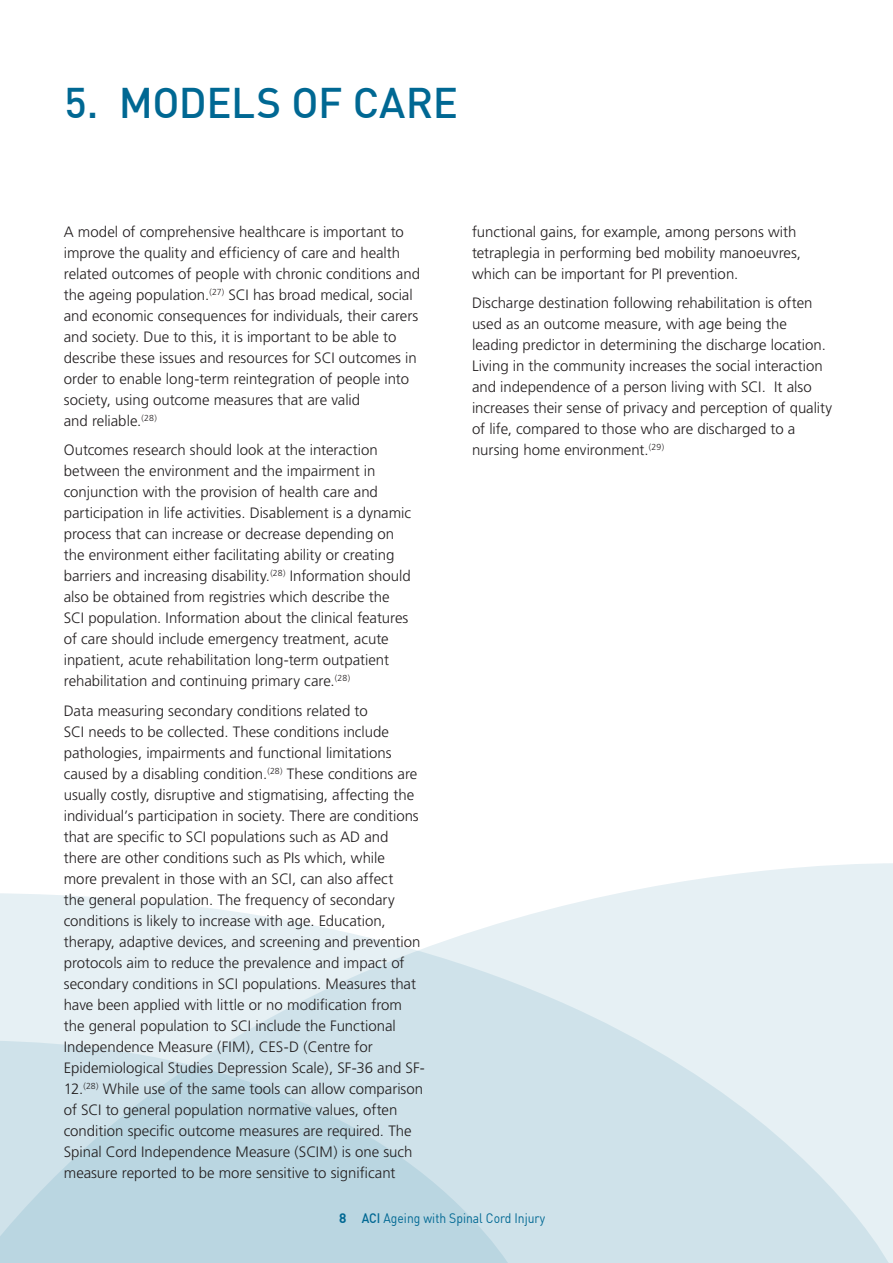
<style>
.page{position:relative;width:893px;height:1263px;background:#fff}
.page>*{position:absolute;margin:0;border:0;box-sizing:border-box;transform-origin:0 0}
.t1{font:500 42px "DIN";color:#006893}
.t2{font:300 15px/21px "Frutiger";color:#231f20}
.t3{font:13.5px "DIN";color:#006893;scale:.9 1}
.s1{font-weight:700}
.s2{font-weight:500}
</style>
<div class="page">
<svg style="left:622px;top:863px;width:271px;height:400px;fill:#e6f0f4"></svg>
<svg style="left:0;top:893px;width:892px;height:370px;background:#dfebf0"></svg>
<svg style="left:0;top:1040px;width:515px;height:223px;background:#c4dbe5"></svg>
<h1 class="t1" style="left:65px;top:76px;width:114px">5. MODELS</h1>
<h1 class="t1" style="left:291px;top:76px;width:115px">OF CARE</h1>
<p class="t2" style="left:64px;top:221px;width:358px">A model of comprehensive healthcare is important to improve the quality and efficiency of care and health related outcomes of people with chronic conditions and the ageing population.<sup>(27)</sup> SCI has broad medical, social and economic consequences for individuals, their carers and society. Due to this, it is important to be able to describe these issues and resources for SCI outcomes in order to enable long-term reintegration of people into society, using outcome measures that are valid<br>and reliable.<sup>(28)</sup></p>
<p class="t2" style="left:64px;top:440px;width:349px">Outcomes research should look at the interaction between the environment and the impairment in conjunction with the provision of health care and participation in life activities. Disablement is a dynamic process that can increase or decrease depending on the environment either facilitating ability or creating barriers and increasing disability.<sup>(28)</sup> Information should also be obtained from registries which describe the SCI population. Information about the clinical features of care should include emergency treatment, acute inpatient, acute rehabilitation long-term outpatient rehabilitation and continuing primary care.<sup>(28)</sup></p>
<p class="t2" style="left:64px;top:700px;width:363px">Data measuring secondary conditions related to<br>SCI needs to be collected. These conditions include pathologies, impairments and functional limitations caused by a disabling condition.<sup>(28)</sup> These conditions are usually costly, disruptive and stigmatising, affecting the individual’s participation in society. There are conditions that are specific to SCI populations such as AD and there are other conditions such as PIs which, while<br>more prevalent in those with an SCI, can also affect<br>the general population. The frequency of secondary conditions is likely to increase with age. Education, therapy, adaptive devices, and screening and prevention protocols aim to reduce the prevalence and impact of secondary conditions in SCI populations. Measures that have been applied with little or no modification from the general population to SCI include the Functional Independence Measure (FIM), CES-D (Centre for Epidemiological Studies Depression Scale), SF-36 and SF-12.<sup>(28)</sup> While use of the same tools can allow comparison of SCI to general population normative values, often condition specific outcome measures are required. The Spinal Cord Independence Measure (SCIM) is one such measure reported to be more sensitive to significant</p>
<p class="t2" style="left:472px;top:221px;width:331px">functional gains, for example, among persons with tetraplegia in performing bed mobility manoeuvres, which can be important for PI prevention.</p>
<p class="t2" style="left:472px;top:293px;width:362px">Discharge destination following rehabilitation is often used as an outcome measure, with age being the leading predictor in determining the discharge location.<br>Living in the community increases the social interaction and independence of a person living with SCI. It also increases their sense of privacy and perception of quality of life, compared to those who are discharged to a nursing home environment.<sup>(29)</sup></p>
<p class="t3" style="left:339px;top:1209px;width:230px"><span class="s1">8</span> <span class="s2">ACI</span> Ageing with Spinal Cord Injury</p>
</div>
